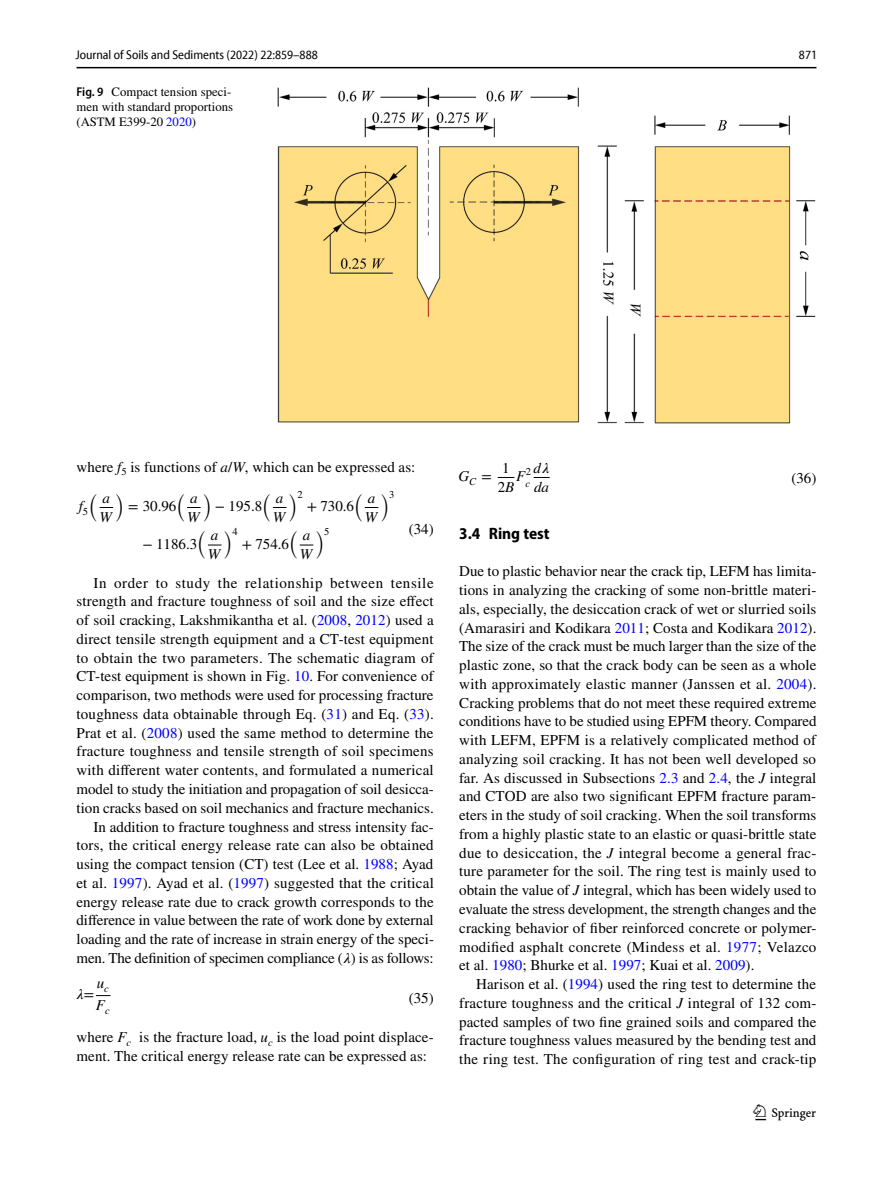
<style>
.page{position:relative;width:893px;height:1187px;background:#fff}
.page>*{position:absolute;margin:0;border:0;box-sizing:border-box;transform-origin:0 0}
.t1{font:22.5px "Springnew Regular 3";color:#000}
.t2{font:700 semi-condensed 16.5px "Myriad Pro";color:#000}
.t3{font:15px/18.8px "STIX";letter-spacing:.005em;color:#000;text-align:justify}
.t4{font:15px "STIX General Regular 39";color:#000}
.t5{font:15px "STIX Math Extensions Regular 24";color:#000}
.t6{font:15px/19.2px "STIX General Italic 44";color:#000}
.t7{font:15px/19.2px "STIX General Italic 41";color:#000}
.t8{font:15px/21.6px "STIX General Italic 40";color:#000}
.t9{font:15px/19.2px "STIX General Regular 38";color:#000;text-align:center}
.t10{font:15px "STIX Math Italic 33";color:#000}
.t11{font:12.75px/15px "STIX";color:#000}
.t12{font:semi-condensed 12.75px "Myriad Pro Unic";color:#000}
.t13{font:10.5px "STIX General Italic 41";color:#000}
.s1{font-family:"Myriad Pro";font-weight:600;font-stretch:semi-condensed}
.s2{color:#00f}
.s3{font-style:italic}
.s4{font-family:"STIX Math Regular 32"}
.s5{font-family:"STIX Math Italic 35"}
.s6{font-family:"STIX General Regular 37"}
.s7{font-family:"STIX General Italic 42"}
.s8{font-family:"STIX General Italic 43"}
.s9{font-family:"STIX Math Italic 34"}
.s10{font-family:"STIX General Italic 41"}
.s11{font-family:"STIX Math Regular 31"}
</style>
<div class="page">
<hr style="left:77px;top:67px;width:739px;height:1px;background:#000">
<svg style="left:100px;top:507px;width:13px;height:1px"></svg>
<svg style="left:187px;top:507px;width:14px;height:1px"></svg>
<svg style="left:273px;top:507px;width:13px;height:1px"></svg>
<svg style="left:365px;top:507px;width:13px;height:1px"></svg>
<svg style="left:208px;top:544px;width:13px;height:1px"></svg>
<svg style="left:300px;top:544px;width:13px;height:1px"></svg>
<svg style="left:96px;top:995px;width:15px;height:1px"></svg>
<svg style="left:498px;top:477px;width:16px;height:1px"></svg>
<svg style="left:534px;top:477px;width:16px;height:1px"></svg>
<img style="left:277px;top:87px;width:539px;height:337px">
<p class="t12" style="left:75px;top:50px;width:244px">Journal of Soils and Sediments (2022) 22:859–888</p>
<p class="t12" style="left:799px;top:50px;width:20px">871</p>
<p class="t11" style="left:77px;top:85px;width:158px"><span class="s1">Fig. 9</span> Compact tension speci&shy;men with standard proportions (ASTM E399-20 <span class="s2">2020</span>)</p>
<p class="t3" style="left:77px;top:458px;width:340px">where <span class="s3">f</span><sub>5</sub> is functions of <span class="s3">a</span>/<span class="s3">W</span>, which can be expressed as:</p>
<p class="t6" style="left:79px;top:498px;width:11px">f<sub>5</sub></p>
<p class="t5" style="left:89px;top:480px;width:10px">(</p>
<p class="t6" style="left:100px;top:489px;width:14px">a<br>W</p>
<p class="t5" style="left:115px;top:480px;width:11px">)</p>
<p class="t4" style="left:128px;top:497px;width:50px"><span class="s4">=</span> 30.96</p>
<p class="t5" style="left:176px;top:480px;width:10px">(</p>
<p class="t6" style="left:187px;top:489px;width:14px">a<br>W</p>
<p class="t5" style="left:202px;top:480px;width:11px">)</p>
<p class="t4" style="left:215px;top:497px;width:49px"><span class="s4">−</span> 195.8</p>
<p class="t5" style="left:262px;top:480px;width:10px">(</p>
<p class="t6" style="left:273px;top:489px;width:14px">a<br>W</p>
<p class="t5" style="left:288px;top:480px;width:16px">)<sub>2</sub></p>
<p class="t4" style="left:307px;top:497px;width:49px"><span class="s4">+</span> 730.6</p>
<p class="t5" style="left:354px;top:480px;width:10px">(</p>
<p class="t6" style="left:365px;top:489px;width:14px">a<br>W</p>
<p class="t5" style="left:380px;top:480px;width:16px">)<sub>3</sub></p>
<p class="t4" style="left:142px;top:535px;width:56px"><span class="s4">−</span> 1186.3</p>
<p class="t5" style="left:197px;top:518px;width:10px">(</p>
<p class="t6" style="left:208px;top:527px;width:14px">a<br>W</p>
<p class="t5" style="left:223px;top:518px;width:16px">)<sub>4</sub></p>
<p class="t4" style="left:242px;top:535px;width:49px"><span class="s4">+</span> 754.6</p>
<p class="t5" style="left:289px;top:518px;width:10px">(</p>
<p class="t6" style="left:300px;top:527px;width:14px">a<br>W</p>
<p class="t5" style="left:315px;top:518px;width:16px">)<sub>5</sub></p>
<p class="t3" style="left:409px;top:520px;width:26px">(34)</p>
<p class="t3" style="left:77px;top:574px;width:359px;text-align:right">In order to study the relationship between tensile strength and fracture toughness of soil and the size effect of soil cracking, Lakshmikantha et al. (<span class="s2">2008</span>, <span class="s2">2012</span>) used a direct tensile strength equipment and a CT-test equipment to obtain the two parameters. The schematic diagram of CT-test equipment is shown in Fig. <span class="s2">10</span>. For convenience of comparison, two methods were used for processing fracture toughness data obtainable through Eq. (<span class="s2">31</span>) and Eq. (<span class="s2">33</span>).<br>Prat et al. (<span class="s2">2008</span>) used the same method to determine the fracture toughness and tensile strength of soil specimens with different water contents, and formulated a numerical model to study the initiation and propagation of soil desicca&shy;tion cracks based on soil mechanics and fracture mechanics.<br>In addition to fracture toughness and stress intensity fac&shy;tors, the critical energy release rate can also be obtained using the compact tension (CT) test (Lee et al. <span class="s2">1988</span>; Ayad et al. <span class="s2">1997</span>). Ayad et al. (<span class="s2">1997</span>) suggested that the critical energy release rate due to crack growth corresponds to the difference in value between the rate of work done by external loading and the rate of increase in strain energy of the speci&shy;men. The definition of specimen compliance (<span class="s5">𝜆</span>) is as follows:</p>
<p class="t8" style="left:96px;top:973px;width:15px">u<sub>c<br></sub>F<sub>c</sub></p>
<p class="t10" style="left:76px;top:989px;width:20px">𝜆<span class="s6">=</span></p>
<p class="t3" style="left:409px;top:989px;width:26px">(35)</p>
<p class="t3" style="left:77px;top:1028px;width:359px">where <span class="s7">F</span><sub>c</sub> is the fracture load, <span class="s8">u</span><sub>c</sub> is the load point displace&shy;ment. The critical energy release rate can be expressed as:</p>
<p class="t7" style="left:534px;top:459px;width:18px">d<span class="s9">𝜆 </span>da</p>
<p class="t9" style="left:498px;top:459px;width:18px">1<br>2<span class="s10">B</span></p>
<p class="t7" style="left:516px;top:468px;width:16px">F<sup>2</sup></p>
<p class="t7" style="left:458px;top:468px;width:35px">G<sub>C</sub> <span class="s11">=</span></p>
<p class="t3" style="left:791px;top:469px;width:26px">(36)</p>
<p class="t13" style="left:525px;top:479px;width:6px">c</p>
<p class="t2" style="left:459px;top:524px;width:92px">3.4 Ring test</p>
<p class="t3" style="left:459px;top:563px;width:359px">Due to plastic behavior near the crack tip, LEFM has limita&shy;tions in analyzing the cracking of some non-brittle materi&shy;als, especially, the desiccation crack of wet or slurried soils (Amarasiri and Kodikara <span class="s2">2011</span>; Costa and Kodikara <span class="s2">2012</span>).<br>The size of the crack must be much larger than the size of the plastic zone, so that the crack body can be seen as a whole with approximately elastic manner (Janssen et al. <span class="s2">2004</span>).<br>Cracking problems that do not meet these required extreme conditions have to be studied using EPFM theory. Compared with LEFM, EPFM is a relatively complicated method of analyzing soil cracking. It has not been well developed so far. As discussed in Subsections <span class="s2">2.3</span> and <span class="s2">2.4</span>, the <span class="s3">J</span> integral and CTOD are also two significant EPFM fracture param&shy;eters in the study of soil cracking. When the soil transforms from a highly plastic state to an elastic or quasi-brittle state due to desiccation, the <span class="s3">J</span> integral become a general frac&shy;ture parameter for the soil. The ring test is mainly used to obtain the value of <span class="s3">J</span> integral, which has been widely used to evaluate the stress development, the strength changes and the cracking behavior of fiber reinforced concrete or polymer&shy;modified asphalt concrete (Mindess et al. <span class="s2">1977</span>; Velazco et al. <span class="s2">1980</span>; Bhurke et al. <span class="s2">1997</span>; Kuai et al. <span class="s2">2009</span>).</p>
<p class="t3" style="left:459px;top:975px;width:359px;text-indent:17px">Harison et al. (<span class="s2">1994</span>) used the ring test to determine the fracture toughness and the critical <span class="s3">J</span> integral of 132 com&shy;pacted samples of two fine grained soils and compared the fracture toughness values measured by the bending test and the ring test. The configuration of ring test and crack-tip</p>
<h1 class="t1" style="left:755px;top:1104px;width:62px">1 3</h1>
</div>
